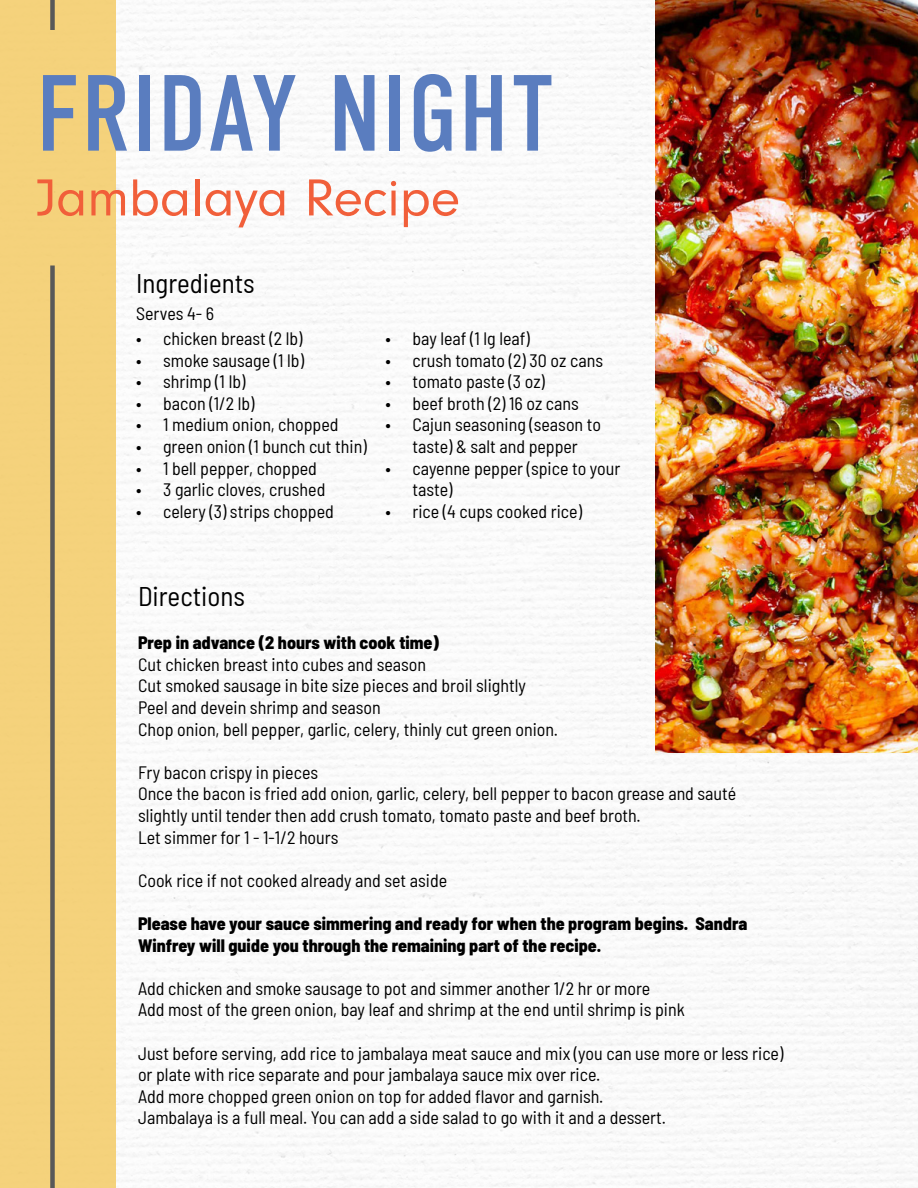
<style>
.page{position:relative;width:918px;height:1188px;background:#fff}
.page>*{position:absolute;margin:0;border:0;box-sizing:border-box;transform-origin:0 0}
.t1{font:108px "DIN Condensed";letter-spacing:.015em;color:#5a7dbf}
.t2{font:54px "Neuzeit Gro";color:#f15f3a}
.t3{font:semi-condensed 27px "Barlow";color:#000}
.t4{font:semi-condensed 18px/21.6px "Barlow";color:#000}
.t5{font:800 semi-condensed 18px/21.6px "Barlow";color:#000}
</style>
<div class="page">
<div style="left:0;top:0;width:116px;height:1188px;background:#f5d27b"></div>
<div style="left:50px;top:0;width:5px;height:30px;background:#595959"></div>
<div style="left:50px;top:266px;width:5px;height:922px;background:#595959"></div>
<img style="left:656px;top:0;width:262px;height:753px">
<h1 class="t1" style="left:37px;top:53px;width:519px">FRIDAY NIGHT</h1>
<h2 class="t2" style="left:36px;top:169px;width:425px">Jambalaya Recipe</h2>
<h3 class="t3" style="left:136px;top:263px;width:120px">Ingredients</h3>
<p class="t4" style="left:136px;top:301px;width:79px">Serves 4- 6</p>
<p class="t4" style="left:136px;top:326px;width:168px">• chicken breast (2 lb)</p>
<p class="t4" style="left:136px;top:348px;width:169px">• smoke sausage (1 lb)</p>
<p class="t4" style="left:136px;top:370px;width:111px">• shrimp (1 lb)</p>
<p class="t4" style="left:136px;top:391px;width:120px">• bacon (1/2 lb)</p>
<p class="t4" style="left:136px;top:413px;width:204px">• 1 medium onion, chopped</p>
<p class="t4" style="left:136px;top:434px;width:232px">• green onion (1 bunch cut thin)</p>
<p class="t4" style="left:136px;top:456px;width:182px">• 1 bell pepper, chopped</p>
<p class="t4" style="left:136px;top:478px;width:191px">• 3 garlic cloves, crushed</p>
<p class="t4" style="left:136px;top:499px;width:199px">• celery (3) strips chopped</p>
<p class="t4" style="left:386px;top:326px;width:146px">• bay leaf (1 lg leaf)</p>
<p class="t4" style="left:386px;top:348px;width:219px">• crush tomato (2) 30 oz cans</p>
<p class="t4" style="left:386px;top:370px;width:161px">• tomato paste (3 oz)</p>
<p class="t4" style="left:386px;top:391px;width:195px">• beef broth (2) 16 oz cans</p>
<p class="t4" style="left:386px;top:413px;width:217px;text-align:center">• Cajun seasoning (season to taste) &amp; salt and pepper</p>
<p class="t4" style="left:413px;top:456px;width:209px;text-indent:-27px">• cayenne pepper (spice to your taste)</p>
<p class="t4" style="left:386px;top:499px;width:198px">• rice (4 cups cooked rice)</p>
<h3 class="t3" style="left:138px;top:577px;width:109px">Directions</h3>
<p class="t5" style="left:138px;top:631px;width:302px">Prep in advance (2 hours with cook time)</p>
<p class="t4" style="left:138px;top:652px;width:422px">Cut chicken breast into cubes and season<br>Cut smoked sausage in bite size pieces and broil slightly Peel and devein shrimp and season<br>Chop onion, bell pepper, garlic, celery, thinly cut green onion.</p>
<p class="t4" style="left:138px;top:760px;width:600px">Fry bacon crispy in pieces<br>Once the bacon is fried add onion, garlic, celery, bell pepper to bacon grease and sauté slightly until tender then add crush tomato, tomato paste and beef broth.<br>Let simmer for 1 - 1-1/2 hours</p>
<p class="t4" style="left:138px;top:868px;width:311px">Cook rice if not cooked already and set aside</p>
<p class="t5" style="left:138px;top:912px;width:611px">Please have your sauce simmering and ready for when the program begins. Sandra<br>Winfrey will guide you through the remaining part of the recipe.</p>
<p class="t4" style="left:138px;top:976px;width:548px">Add chicken and smoke sausage to pot and simmer another 1/2 hr or more<br>Add most of the green onion, bay leaf and shrimp at the end until shrimp is pink</p>
<p class="t4" style="left:138px;top:1041px;width:647px">Just before serving, add rice to jambalaya meat sauce and mix (you can use more or less rice) or plate with rice separate and pour jambalaya sauce mix over rice.<br>Add more chopped green onion on top for added flavor and garnish.<br>Jambalaya is a full meal. You can add a side salad to go with it and a dessert.</p>
</div>
